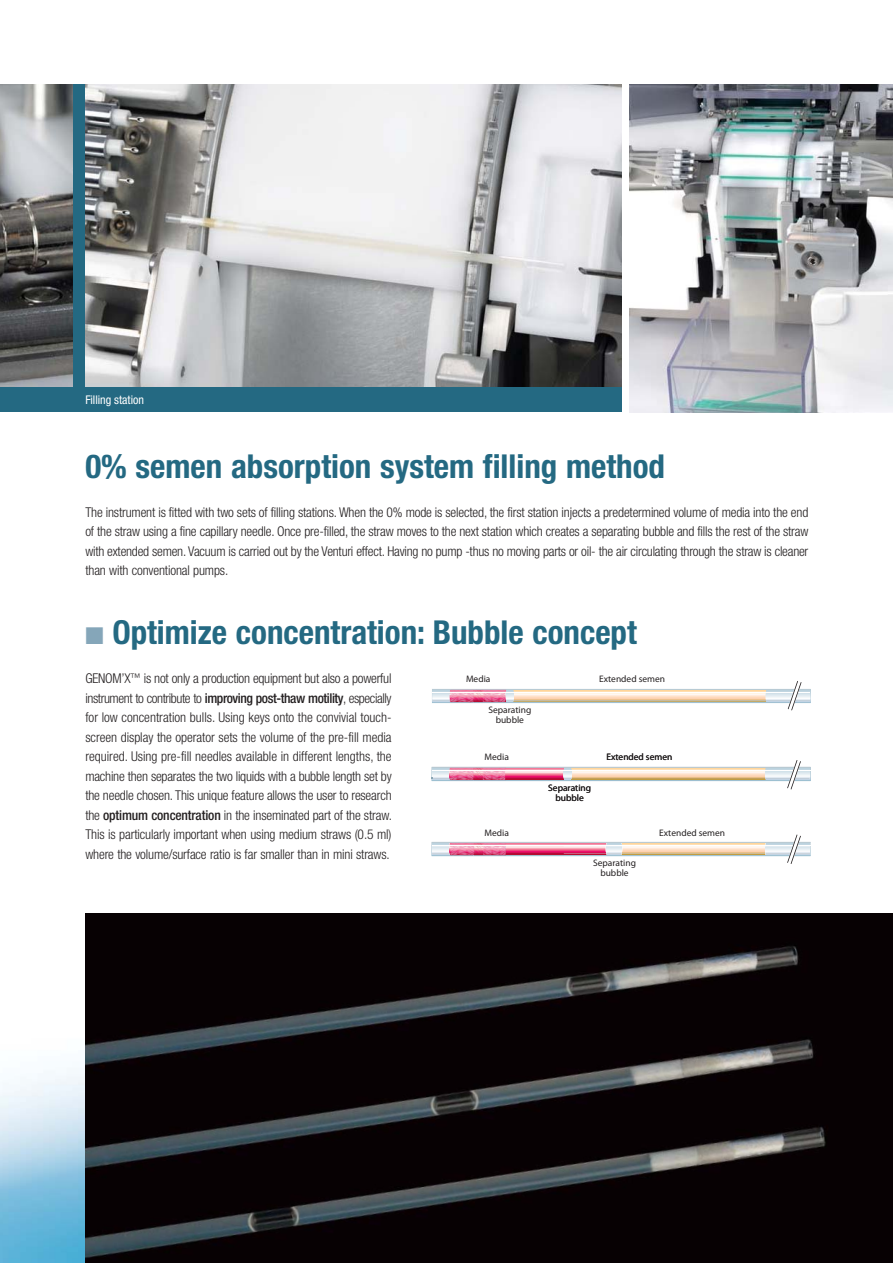
<style>
.page{position:relative;width:893px;height:1263px;background:#fff}
.page>*{position:absolute;margin:0;border:0;box-sizing:border-box;transform-origin:0 0}
.t1{font:700 condensed 33px "Helvetica Neue";color:#246982}
.t2{font:300 condensed 13.5px/19.5px "Helvetica Neue";letter-spacing:-.01em;color:#231f20;text-align:justify}
.t3{font:condensed 12px "Helvetica Neue";color:#fff}
.t4{font:9.45px/10.2px "Myriad Pro";color:#231f20;text-align:center}
.s1{color:#85a6b9}
.s2{font-weight:500}
</style>
<div class="page">
<img style="left:0;top:913px;width:102px;height:349px">
<img style="left:85px;top:914px;width:807px;height:348px">
<img style="left:630px;top:85px;width:262px;height:327px">
<svg style="left:431px;top:835px;width:380px;height:29px"></svg>
<svg style="left:431px;top:760px;width:380px;height:29px"></svg>
<svg style="left:432px;top:681px;width:379px;height:29px"></svg>
<div style="left:0;top:85px;width:621px;height:327px;background:#246982"></div>
<img style="left:0;top:85px;width:73px;height:301px">
<img style="left:85px;top:85px;width:536px;height:301px">
<p class="t3" style="left:85px;top:395px;width:60px">Filling station</p>
<h1 class="t1" style="left:85px;top:454px;width:581px">0% semen absorption system filling method</h1>
<p class="t2" style="left:85px;top:503px;width:724px">The instrument is fitted with two sets of filling stations. When the 0% mode is selected, the first station injects a predetermined volume of media into the end of the straw using a fine capillary needle. Once pre-filled, the straw moves to the next station which creates a separating bubble and fills the rest of the straw with extended semen. Vacuum is carried out by the Venturi effect. Having no pump -thus no moving parts or oil- the air circulating through the straw is cleaner than with conventional pumps.</p>
<h1 class="t1" style="left:85px;top:620px;width:553px"><span class="s1">■</span> Optimize concentration: Bubble concept</h1>
<p class="t2" style="left:85px;top:670px;width:308px">GENOM’X<sup>™</sup> is not only a production equipment but also a powerful instrument to contribute to <span class="s2">improving post-thaw motility</span>, especially for low concentration bulls. Using keys onto the convivial touch&shy;screen display the operator sets the volume of the pre-fill media required. Using pre-fill needles available in different lengths, the machine then separates the two liquids with a bubble length set by the needle chosen. This unique feature allows the user to research the <span class="s2">optimum concentration</span> in the inseminated part of the straw.<br>This is particularly important when using medium straws (0.5 ml) where the volume/surface ratio is far smaller than in mini straws.</p>
<p class="t4" style="left:466px;top:674px;width:26px">Media</p>
<p class="t4" style="left:599px;top:675px;width:67px">Extended semen</p>
<p class="t4" style="left:488px;top:706px;width:44px">Separating bubble</p>
<p class="t4" style="left:484px;top:753px;width:26px">Media</p>
<p class="t4" style="left:548px;top:784px;width:44px">Separating bubble</p>
<p class="t4" style="left:606px;top:753px;width:67px">Extended semen</p>
<p class="t4" style="left:484px;top:829px;width:26px">Media</p>
<p class="t4" style="left:659px;top:828px;width:67px">Extended semen</p>
<p class="t4" style="left:593px;top:859px;width:44px">Separating bubble</p>
</div>
